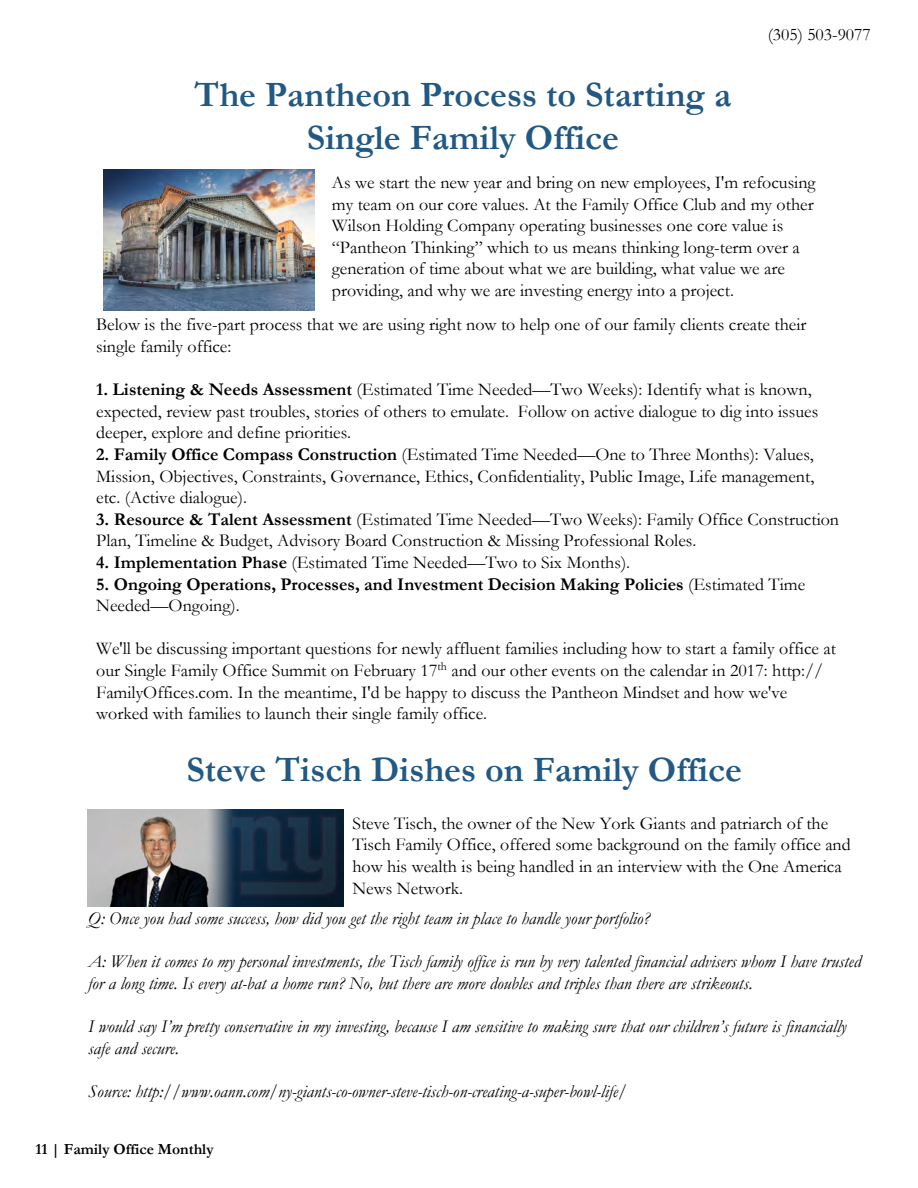
<style>
.page{position:relative;width:918px;height:1188px;background:#fff}
.page>*{position:absolute;margin:0;border:0;box-sizing:border-box;transform-origin:0 0}
.t1{font:700 36px/43.2px "Garamond";color:#225984;text-align:center}
.t2{font:18px/21.6px "Garamond";color:#000}
.t3{font:italic 18px/21.6px "Garamond";color:#000}
.t4{font:700 18px/21.6px "Garamond";color:#000}
.t5{font:17.7px "Garamond";color:#000}
.t6{font:700 15.45px "Garamond";color:#000}
.s1{font-weight:700}
.s2{font-weight:400}
</style>
<div class="page">
<img style="left:104px;top:169px;width:210px;height:141px">
<img style="left:88px;top:809px;width:256px;height:97px">
<p class="t5" style="left:768px;top:22px;width:105px">(305) 503-9077</p>
<h1 class="t1" style="left:195px;top:73px;width:538px">The Pantheon Process to Starting a<br>Single Family Office</h1>
<p class="t2" style="left:332px;top:171px;width:485px">As we start the new year and bring on new employees, I'm refocusing my team on our core values. At the Family Office Club and my other Wilson Holding Company operating businesses one core value is “Pantheon Thinking” which to us means thinking long-term over a generation of time about what we are building, what value we are providing, and why we are investing energy into a project.</p>
<p class="t2" style="left:96px;top:313px;width:712px">Below is the five-part process that we are using right now to help one of our family clients create their single family office:</p>
<p class="t2" style="left:96px;top:378px;width:724px"><span class="s1">1. Listening &amp; Needs Assessment</span> (Estimated Time Needed—Two Weeks): Identify what is known, expected, review past troubles, stories of others to emulate. Follow on active dialogue to dig into issues deeper, explore and define priorities.</p>
<p class="t2" style="left:96px;top:443px;width:720px;text-align:justify"><span class="s1">2. Family Office Compass Construction</span> (Estimated Time Needed—One to Three Months): Values, Mission, Objectives, Constraints, Governance, Ethics, Confidentiality, Public Image, Life management, etc. (Active dialogue).</p>
<p class="t2" style="left:96px;top:508px;width:744px"><span class="s1">3. Resource &amp; Talent Assessment</span> (Estimated Time Needed—Two Weeks): Family Office Construction<br>Plan, Timeline &amp; Budget, Advisory Board Construction &amp; Missing Professional Roles.</p>
<p class="t2" style="left:96px;top:551px;width:536px"><span class="s1">4. Implementation Phase</span> (Estimated Time Needed—Two to Six Months).</p>
<p class="t4" style="left:96px;top:573px;width:710px">5. Ongoing Operations, Processes, and Investment Decision Making Policies <span class="s2">(Estimated Time<br>Needed—Ongoing).</span></p>
<p class="t2" style="left:96px;top:637px;width:741px">We'll be discussing important questions for newly affluent families including how to start a family office at our Single Family Office Summit on February 17<sup>th</sup> and our other events on the calendar in 2017: http:// FamilyOffices.com. In the meantime, I'd be happy to discuss the Pantheon Mindset and how we've worked with families to launch their single family office.</p>
<h1 class="t1" style="left:187px;top:748px;width:557px">Steve Tisch Dishes on Family Office</h1>
<p class="t2" style="left:352px;top:812px;width:500px">Steve Tisch, the owner of the New York Giants and patriarch of the Tisch Family Office, offered some background on the family office and how his wealth is being handled in an interview with the One America News Network.</p>
<p class="t3" style="left:88px;top:907px;width:563px">Q: Once you had some success, how did you get the right team in place to handle your portfolio?</p>
<p class="t3" style="left:88px;top:950px;width:774px">A: When it comes to my personal investments, the Tisch family office is run by very talented financial advisers whom I have trusted for a long time. Is every at-bat a home run? No, but there are more doubles and triples than there are strikeouts.</p>
<p class="t3" style="left:88px;top:1015px;width:760px">I would say I’m pretty conservative in my investing, because I am sensitive to making sure that our children’s future is financially safe and secure.</p>
<p class="t3" style="left:88px;top:1080px;width:540px">Source: http://www.oann.com/ny-giants-co-owner-steve-tisch-on-creating-a-super-bowl-life/</p>
<p class="t6" style="left:35px;top:1139px;width:180px">11 | Family Office Monthly</p>
</div>
